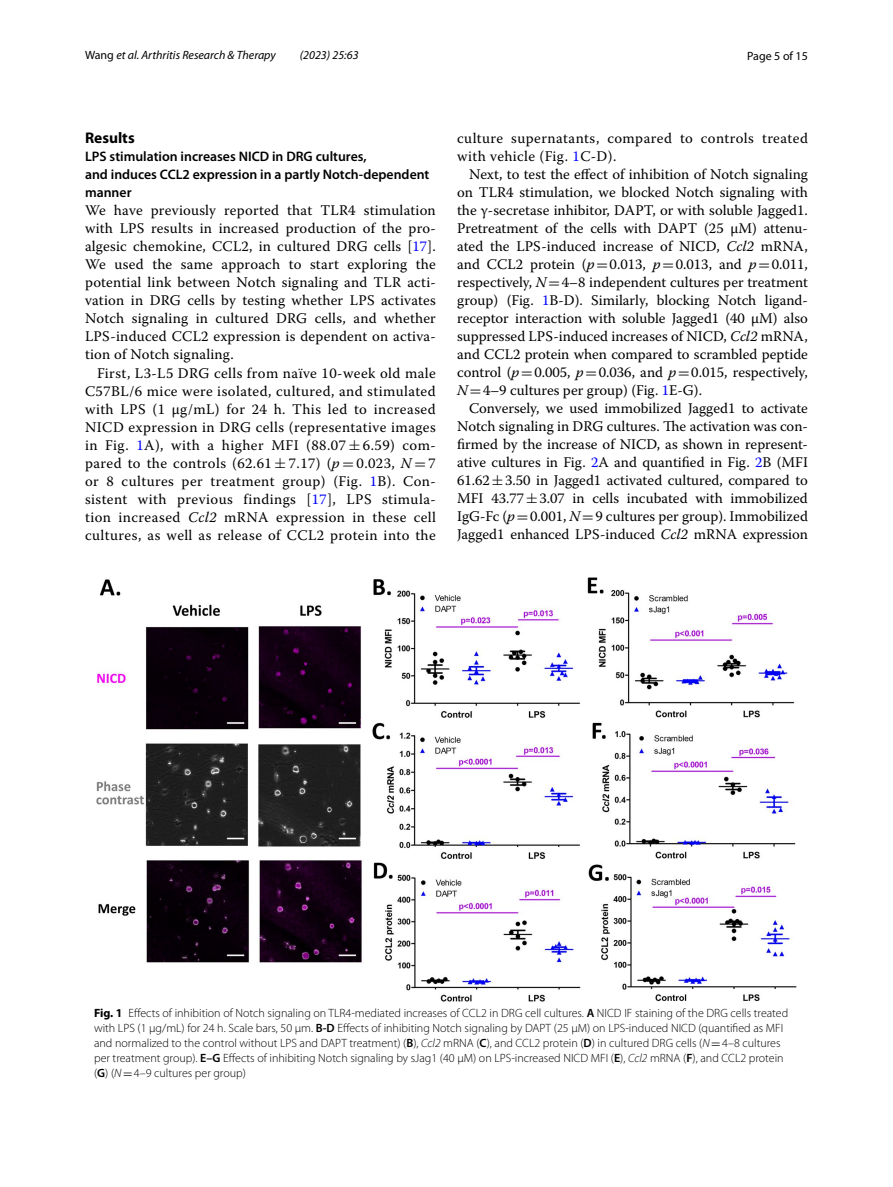
<style>
.page{position:relative;width:893px;height:1187px;background:#fff}
.page>*{position:absolute;margin:0;border:0;box-sizing:border-box;transform-origin:0 0}
.t1{font:700 15.45px "Myriad Pro";color:#000}
.t2{font:14.7px/18px "Warnock Pro";letter-spacing:.015em;color:#000;text-align:justify}
.t3{font:600 13.8px/18px "Myriad Pro";color:#000}
.t4{font:300 12px/15px "Myriad Pro";color:#000}
.t5{font:italic 12px "Myriad Pro";color:#000}
.t6{font:12px "Myriad Pro";color:#000}
.s1{font-style:normal}
.s2{color:#00f}
.s3{font-family:"MTSY"}
.s4{font-style:italic}
.s5{font-weight:700}
.s6{font-weight:600}
.s7{font-family:"MTSY";font-weight:400}
</style>
<div class="page">
<img style="left:96px;top:577px;width:701px;height:424px">
<p class="t5" style="left:85px;top:48px;width:192px"><span class="s1">Wang</span> et al. Arthritis Research &amp; Therapy</p>
<p class="t5" style="left:300px;top:48px;width:60px">(2023) 25:63</p>
<p class="t6" style="left:747px;top:48px;width:62px">Page 5 of 15</p>
<p class="t1" style="left:85px;top:128px;width:51px">Results</p>
<p class="t3" style="left:85px;top:147px;width:346px">LPS stimulation increases NICD in DRG cultures,<br>and induces CCL2 expression in a partly Notch‑dependent manner</p>
<p class="t2" style="left:85px;top:201px;width:352px">We have previously reported that TLR4 stimulation with LPS results in increased production of the pro&shy;algesic chemokine, CCL2, in cultured DRG cells [<span class="s2">17</span>].<br>We used the same approach to start exploring the potential link between Notch signaling and TLR acti&shy;vation in DRG cells by testing whether LPS activates Notch signaling in cultured DRG cells, and whether LPS-induced CCL2 expression is dependent on activa&shy;tion of Notch signaling.</p>
<p class="t2" style="left:85px;top:363px;width:352px;text-indent:12px">First, L3-L5 DRG cells from naïve 10-week old male C57BL/6 mice were isolated, cultured, and stimulated with LPS (1 μg/mL) for 24 h. This led to increased NICD expression in DRG cells (representative images in Fig. <span class="s2">1</span>A), with a higher MFI (88.07 <span class="s3">±</span> 6.59) com&shy;pared to the controls (62.61 <span class="s3">±</span> 7.17) (<span class="s4">p</span> <span class="s3">=</span> 0.023, <span class="s4">N</span> <span class="s3">=</span> 7 or 8 cultures per treatment group) (Fig. <span class="s2">1</span>B). Con&shy;sistent with previous findings [<span class="s2">17</span>], LPS stimula&shy;tion increased <span class="s4">Ccl2</span> mRNA expression in these cell cultures, as well as release of CCL2 protein into the</p>
<p class="t2" style="left:457px;top:128px;width:352px">culture supernatants, compared to controls treated with vehicle (Fig. <span class="s2">1</span>C-D).</p>
<p class="t2" style="left:457px;top:164px;width:352px;text-indent:12px">Next, to test the effect of inhibition of Notch signaling on TLR4 stimulation, we blocked Notch signaling with the γ-secretase inhibitor, DAPT, or with soluble Jagged1.<br>Pretreatment of the cells with DAPT (25 μM) attenu&shy;ated the LPS-induced increase of NICD, <span class="s4">Ccl2</span> mRNA, and CCL2 protein (<span class="s4">p</span><span class="s3">=</span>0.013, <span class="s4">p</span><span class="s3">=</span>0.013, and <span class="s4">p</span><span class="s3">=</span>0.011, respectively, <span class="s4">N</span><span class="s3">=</span>4–8 independent cultures per treatment group) (Fig. <span class="s2">1</span>B-D). Similarly, blocking Notch ligand&shy;receptor interaction with soluble Jagged1 (40 μM) also suppressed LPS-induced increases of NICD, <span class="s4">Ccl2</span> mRNA, and CCL2 protein when compared to scrambled peptide control (<span class="s4">p</span><span class="s3">=</span>0.005, <span class="s4">p</span><span class="s3">=</span>0.036, and <span class="s4">p</span><span class="s3">=</span>0.015, respectively, <span class="s4">N</span><span class="s3">=</span>4–9 cultures per group) (Fig. <span class="s2">1</span>E-G).</p>
<p class="t2" style="left:457px;top:398px;width:352px;text-indent:12px">Conversely, we used immobilized Jagged1 to activate Notch signaling in DRG cultures. The activation was con&shy;firmed by the increase of NICD, as shown in represent&shy;ative cultures in Fig. <span class="s2">2</span>A and quantified in Fig. <span class="s2">2</span>B (MFI 61.62<span class="s3">±</span>3.50 in Jagged1 activated cultured, compared to MFI 43.77<span class="s3">±</span>3.07 in cells incubated with immobilized IgG-Fc (<span class="s4">p</span><span class="s3">=</span>0.001, <span class="s4">N</span><span class="s3">=</span>9 cultures per group). Immobilized Jagged1 enhanced LPS-induced <span class="s4">Ccl2</span> mRNA expression</p>
<p class="t4" style="left:94px;top:1005px;width:696px"><span class="s5">Fig. 1</span> Effects of inhibition of Notch signaling on TLR4-mediated increases of CCL2 in DRG cell cultures. <span class="s6">A</span> NICD IF staining of the DRG cells treated with LPS (1 μg/mL) for 24 h. Scale bars, 50 μm. <span class="s6">B-D</span> Effects of inhibiting Notch signaling by DAPT (25 μM) on LPS-induced NICD (quantified as MFI and normalized to the control without LPS and DAPT treatment) (<span class="s6">B</span>), <span class="s4">Ccl2</span> mRNA (<span class="s6">C</span>), and CCL2 protein (<span class="s6">D</span>) in cultured DRG cells (<span class="s4">N</span><span class="s7">=</span>4–8 cultures per treatment group). <span class="s6">E–G</span> Effects of inhibiting Notch signaling by sJag1 (40 μM) on LPS-increased NICD MFI (<span class="s6">E</span>), <span class="s4">Ccl2</span> mRNA (<span class="s6">F</span>), and CCL2 protein (<span class="s6">G</span>) (<span class="s4">N</span><span class="s7">=</span>4–9 cultures per group)</p>
</div>
